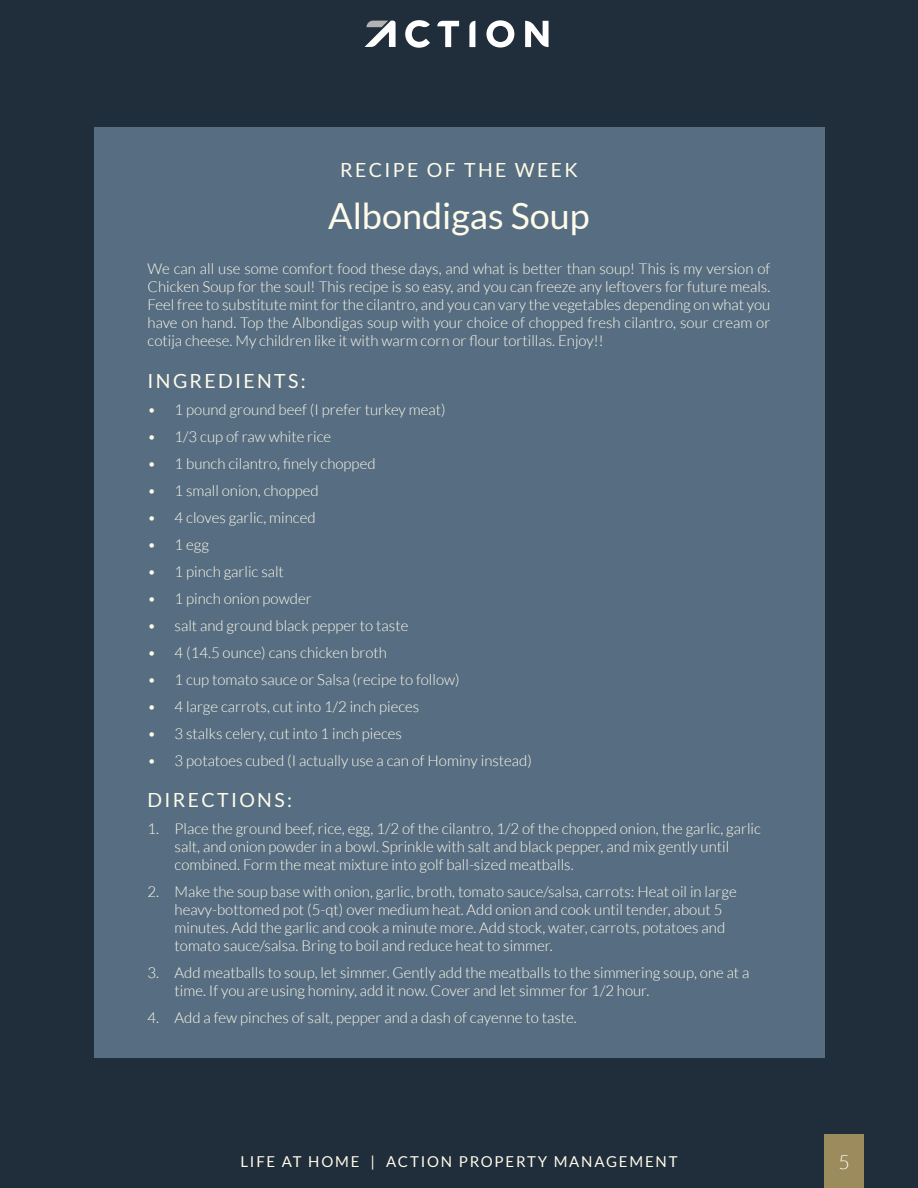
<style>
.page{position:relative;width:918px;height:1188px;background:#202d3a}
.page>*{position:absolute;margin:0;border:0;box-sizing:border-box;transform-origin:0 0}
.t1{font:36px "Lato";color:#fffbea}
.t2{font:19.5px "Lato";letter-spacing:.12em;color:#fffbea}
.t3{font:300 19.5px "Lato";color:#fff}
.t4{font:300 15px/18px "Lato";color:#fffbea}
.t5{font:15px "Lato";letter-spacing:.12em;color:#fffbea}
</style>
<div class="page">
<svg style="left:405px;top:20px;width:25px;height:28px"></svg>
<svg style="left:437px;top:21px;width:22px;height:26px"></svg>
<svg style="left:469px;top:21px;width:6px;height:26px"></svg>
<svg style="left:486px;top:20px;width:28px;height:28px"></svg>
<svg style="left:525px;top:21px;width:24px;height:26px"></svg>
<svg style="left:365px;top:21px;width:31px;height:26px"></svg>
<div style="left:94px;top:127px;width:730px;height:931px;background:#576e82"></div>
<div style="left:824px;top:1134px;width:40px;height:54px;background:#9c8b5d"></div>
<h2 class="t2" style="left:340px;top:159px;width:239px">RECIPE OF THE WEEK</h2>
<h1 class="t1" style="left:328px;top:196px;width:263px">Albondigas Soup</h1>
<p class="t4" style="left:148px;top:260px;width:624px;text-align:justify">We can all use some comfort food these days, and what is better than soup! This is my version of Chicken Soup for the soul! This recipe is so easy, and you can freeze any leftovers for future meals.<br>Feel free to substitute mint for the cilantro, and you can vary the vegetables depending on what you have on hand. Top the Albondigas soup with your choice of chopped fresh cilantro, sour cream or cotija cheese. My children like it with warm corn or flour tortillas. Enjoy!!</p>
<h2 class="t2" style="left:148px;top:370px;width:160px">INGREDIENTS:</h2>
<p class="t4" style="left:148px;top:400px;width:299px">• 1 pound ground beef (I prefer turkey meat)</p>
<p class="t4" style="left:148px;top:427px;width:185px">• 1/3 cup of raw white rice</p>
<p class="t4" style="left:148px;top:454px;width:229px">• 1 bunch cilantro, finely chopped</p>
<p class="t4" style="left:148px;top:481px;width:173px">• 1 small onion, chopped</p>
<p class="t4" style="left:148px;top:508px;width:170px">• 4 cloves garlic, minced</p>
<p class="t4" style="left:148px;top:535px;width:63px">• 1 egg</p>
<p class="t4" style="left:148px;top:562px;width:138px">• 1 pinch garlic salt</p>
<p class="t4" style="left:148px;top:589px;width:166px">• 1 pinch onion powder</p>
<p class="t4" style="left:148px;top:616px;width:262px">• salt and ground black pepper to taste</p>
<p class="t4" style="left:148px;top:643px;width:241px">• 4 (14.5 ounce) cans chicken broth</p>
<p class="t4" style="left:148px;top:670px;width:314px">• 1 cup tomato sauce or Salsa (recipe to follow)</p>
<p class="t4" style="left:148px;top:697px;width:273px">• 4 large carrots, cut into 1/2 inch pieces</p>
<p class="t4" style="left:148px;top:724px;width:256px">• 3 stalks celery, cut into 1 inch pieces</p>
<p class="t4" style="left:148px;top:751px;width:386px">• 3 potatoes cubed (I actually use a can of Hominy instead)</p>
<h2 class="t2" style="left:148px;top:789px;width:146px">DIRECTIONS:</h2>
<p class="t4" style="left:175px;top:820px;width:588px;text-indent:-27px">1. Place the ground beef, rice, egg, 1/2 of the cilantro, 1/2 of the chopped onion, the garlic, garlic salt, and onion powder in a bowl. Sprinkle with salt and black pepper, and mix gently until combined. Form the meat mixture into golf ball-sized meatballs.</p>
<p class="t4" style="left:175px;top:883px;width:564px;text-indent:-27px">2. Make the soup base with onion, garlic, broth, tomato sauce/salsa, carrots: Heat oil in large heavy-bottomed pot (5-qt) over medium heat. Add onion and cook until tender, about 5 minutes. Add the garlic and cook a minute more. Add stock, water, carrots, potatoes and tomato sauce/salsa. Bring to boil and reduce heat to simmer.</p>
<p class="t4" style="left:175px;top:964px;width:576px;text-indent:-27px">3. Add meatballs to soup, let simmer. Gently add the meatballs to the simmering soup, one at a time. If you are using hominy, add it now. Cover and let simmer for 1/2 hour.</p>
<p class="t4" style="left:148px;top:1009px;width:431px">4. Add a few pinches of salt, pepper and a dash of cayenne to taste.</p>
<p class="t5" style="left:240px;top:1153px;width:439px">LIFE AT HOME | ACTION PROPERTY MANAGEMENT</p>
<h2 class="t3" style="left:839px;top:1151px;width:13px">5</h2>
</div>
